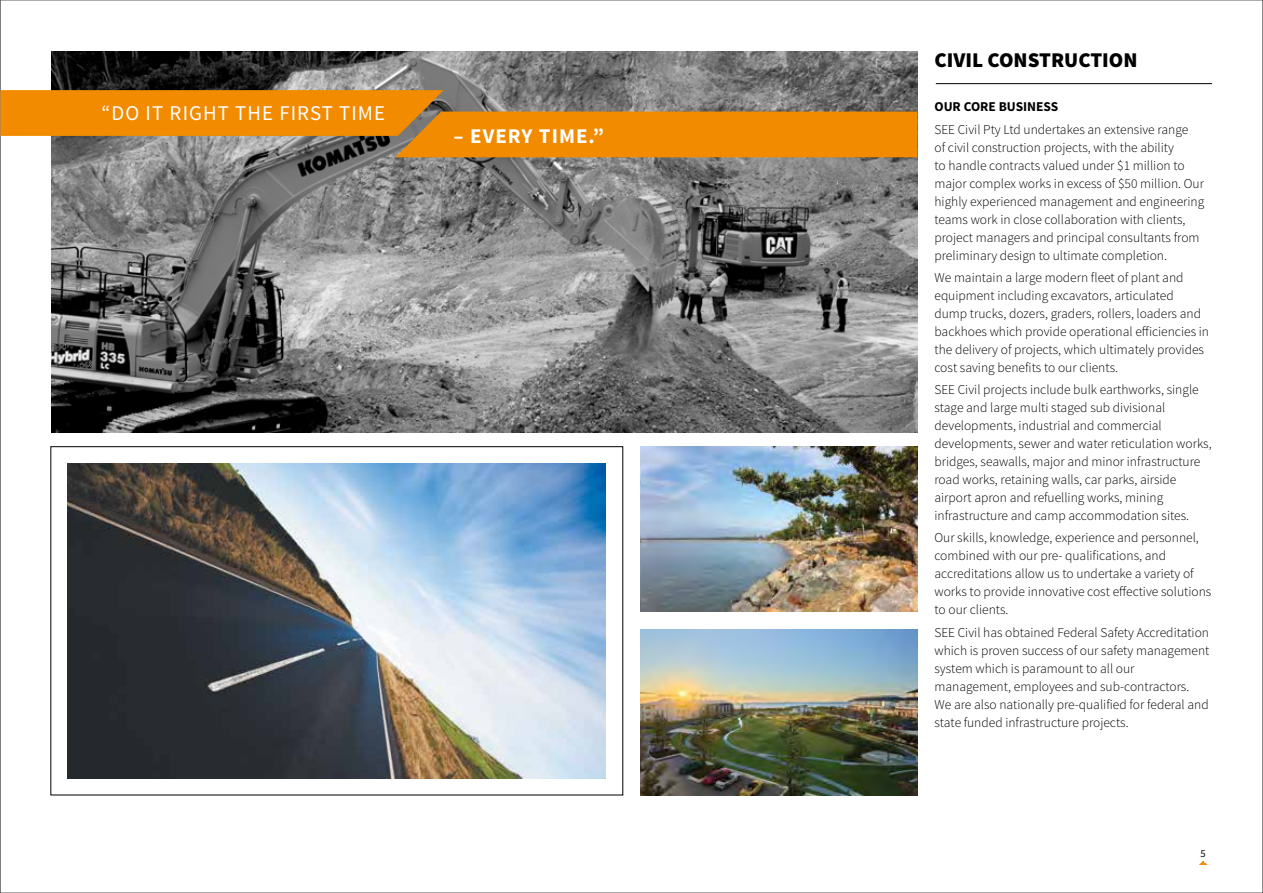
<style>
.page{position:relative;width:1263px;height:893px;background:#fff}
.page>*{position:absolute;margin:0;border:0;box-sizing:border-box;transform-origin:0 0}
.t1{font:21px "Source Sans Pro";letter-spacing:.05em;color:#fff}
.t2{font:900 21px "Source Sans Pro";color:#000}
.t3{font:700 21px "Source Sans Pro";letter-spacing:.05em;color:#fff}
.t4{font:300 13.5px/18px "Source Sans Pro";color:#000}
.t5{font:700 13.5px "Source Sans Pro";color:#000}
.t6{font:10.5px "Source Sans Pro";color:#000}
</style>
<div class="page">
<svg style="left:1199px;top:861px;width:8px;height:4px"></svg>
<hr style="left:936px;top:83px;width:276px;height:1px;background:#000">
<img style="left:0;top:0;width:963px;height:893px">
<h1 class="t1" style="left:102px;top:100px;width:285px">“DO IT RIGHT THE FIRST TIME</h1>
<h1 class="t3" style="left:454px;top:123px;width:152px">– EVERY TIME.”</h1>
<h1 class="t2" style="left:934px;top:46px;width:205px">CIVIL CONSTRUCTION</h1>
<p class="t5" style="left:934px;top:98px;width:125px">OUR CORE BUSINESS</p>
<p class="t4" style="left:934px;top:120px;width:271px">SEE Civil Pty Ltd undertakes an extensive range<br>of civil construction projects, with the ability<br>to handle contracts valued under $1 million to major complex works in excess of $50 million. Our highly experienced management and engineering teams work in close collaboration with clients, project managers and principal consultants from preliminary design to ultimate completion.</p>
<p class="t4" style="left:934px;top:268px;width:276px">We maintain a large modern fleet of plant and equipment including excavators, articulated dump trucks, dozers, graders, rollers, loaders and backhoes which provide operational efficiencies in the delivery of projects, which ultimately provides cost saving benefits to our clients.</p>
<p class="t4" style="left:934px;top:381px;width:279px">SEE Civil projects include bulk earthworks, single stage and large multi staged sub divisional developments, industrial and commercial developments, sewer and water reticulation works, bridges, seawalls, major and minor infrastructure road works, retaining walls, car parks, airside airport apron and refuelling works, mining infrastructure and camp accommodation sites.</p>
<p class="t4" style="left:934px;top:529px;width:278px">Our skills, knowledge, experience and personnel, combined with our pre- qualifications, and accreditations allow us to undertake a variety of works to provide innovative cost effective solutions to our clients.</p>
<p class="t4" style="left:934px;top:623px;width:276px">SEE Civil has obtained Federal Safety Accreditation which is proven success of our safety management system which is paramount to all our management, employees and sub-contractors.<br>We are also nationally pre-qualified for federal and state funded infrastructure projects.</p>
<p class="t6" style="left:1200px;top:847px;width:7px">5</p>
</div>
